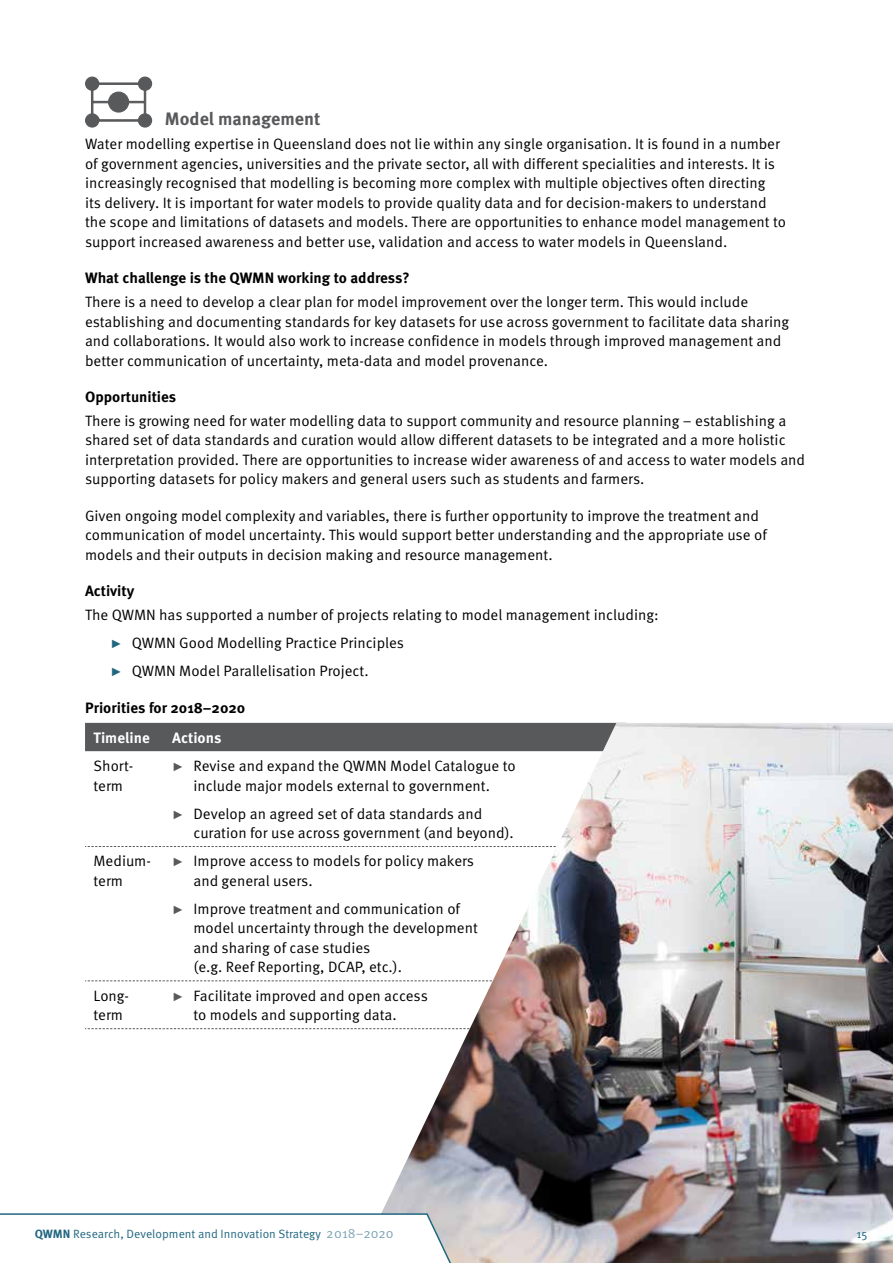
<style>
.page{position:relative;width:893px;height:1263px;background:#fff}
.page>*{position:absolute;margin:0;border:0;box-sizing:border-box;transform-origin:0 0}
.t1{font:700 18px "Meta OT";color:#58595b}
.t2{font:15px/19.5px "Meta OT Norm";color:#000}
.t3{font:700 15px "Meta OT";color:#000}
.t4{font:700 15px "Meta OT";color:#fff}
.t5{font:12px "Meta OT Norm";color:#216781}
.t6{font:12px "Meta Normal Caps";color:#216781}
.s1{font-family:"Arial";font-size:12px;color:#216781}
.s2{font-family:"Arial";font-size:12px;color:#58595b}
.s3{font-family:"Meta OT";font-weight:700}
.s4{font-size:13.5px}
</style>
<div class="page">
<svg style="left:85px;top:76px;width:68px;height:52px"></svg>
<div style="left:85px;top:723px;width:288px;height:28px;background:#58595b"></div>
<svg style="left:85px;top:846px;width:287px;height:1px"></svg>
<svg style="left:85px;top:980px;width:287px;height:1px"></svg>
<svg style="left:85px;top:1028px;width:287px;height:1px"></svg>
<img style="left:373px;top:723px;width:520px;height:540px">
<svg style="left:0;top:1212px;width:463px;height:51px"></svg>
<p class="t1" style="left:165px;top:109px;width:157px">Model management</p>
<p class="t2" style="left:85px;top:135px;width:702px">Water modelling expertise in Queensland does not lie within any single organisation. It is found in a number of government agencies, universities and the private sector, all with different specialities and interests. It is increasingly recognised that modelling is becoming more complex with multiple objectives often directing<br>its delivery. It is important for water models to provide quality data and for decision-makers to understand the scope and limitations of datasets and models. There are opportunities to enhance model management to support increased awareness and better use, validation and access to water models in Queensland.</p>
<p class="t3" style="left:85px;top:269px;width:326px">What challenge is the QWMN working to address?</p>
<p class="t2" style="left:85px;top:292px;width:706px">There is a need to develop a clear plan for model improvement over the longer term. This would include establishing and documenting standards for key datasets for use across government to facilitate data sharing and collaborations. It would also work to increase confidence in models through improved management and better communication of uncertainty, meta-data and model provenance.</p>
<p class="t3" style="left:85px;top:388px;width:93px">Opportunities</p>
<p class="t2" style="left:85px;top:411px;width:722px">There is growing need for water modelling data to support community and resource planning – establishing a shared set of data standards and curation would allow different datasets to be integrated and a more holistic interpretation provided. There are opportunities to increase wider awareness of and access to water models and supporting datasets for policy makers and general users such as students and farmers.</p>
<p class="t2" style="left:85px;top:506px;width:683px">Given ongoing model complexity and variables, there is further opportunity to improve the treatment and communication of model uncertainty. This would support better understanding and the appropriate use of models and their outputs in decision making and resource management.</p>
<p class="t3" style="left:85px;top:582px;width:51px">Activity</p>
<p class="t2" style="left:111px;top:601px;width:550px;line-height:28px;text-indent:-26px">The QWMN has supported a number of projects relating to model management including: <span class="s1">►</span> QWMN Good Modelling Practice Principles<br><span class="s1">►</span> QWMN Model Parallelisation Project.</p>
<p class="t3" style="left:85px;top:698px;width:162px">Priorities for 2018–2020</p>
<p class="t4" style="left:94px;top:728px;width:58px">Timeline</p>
<p class="t4" style="left:172px;top:728px;width:51px">Actions</p>
<p class="t2" style="left:94px;top:756px;width:41px">Short&shy;term</p>
<p class="t2" style="left:172px;top:756px;width:345px;text-align:center"><span class="s2">►</span> Revise and expand the QWMN Model Catalogue to include major models external to government.</p>
<p class="t2" style="left:193px;top:804px;width:322px;text-indent:-21px"><span class="s2">►</span> Develop an agreed set of data standards and curation for use across government (and beyond).</p>
<p class="t2" style="left:94px;top:852px;width:59px">Medium&shy;term</p>
<p class="t2" style="left:193px;top:852px;width:282px;text-indent:-21px"><span class="s2">►</span> Improve access to models for policy makers and general users.</p>
<p class="t2" style="left:193px;top:899px;width:286px;text-indent:-21px"><span class="s2">►</span> Improve treatment and communication of model uncertainty through the development and sharing of case studies<br>(e.g. Reef Reporting, DCAP, etc.).</p>
<p class="t2" style="left:94px;top:986px;width:37px">Long&shy;term</p>
<p class="t2" style="left:193px;top:986px;width:236px;text-indent:-21px"><span class="s2">►</span> Facilitate improved and open access to models and supporting data.</p>
<p class="t5" style="left:35px;top:1227px;width:360px"><span class="s3">QWMN</span> Research, Development and Innovation Strategy <span class="s4">2018–2020</span></p>
<p class="t6" style="left:856px;top:1227px;width:12px">15</p>
</div>
